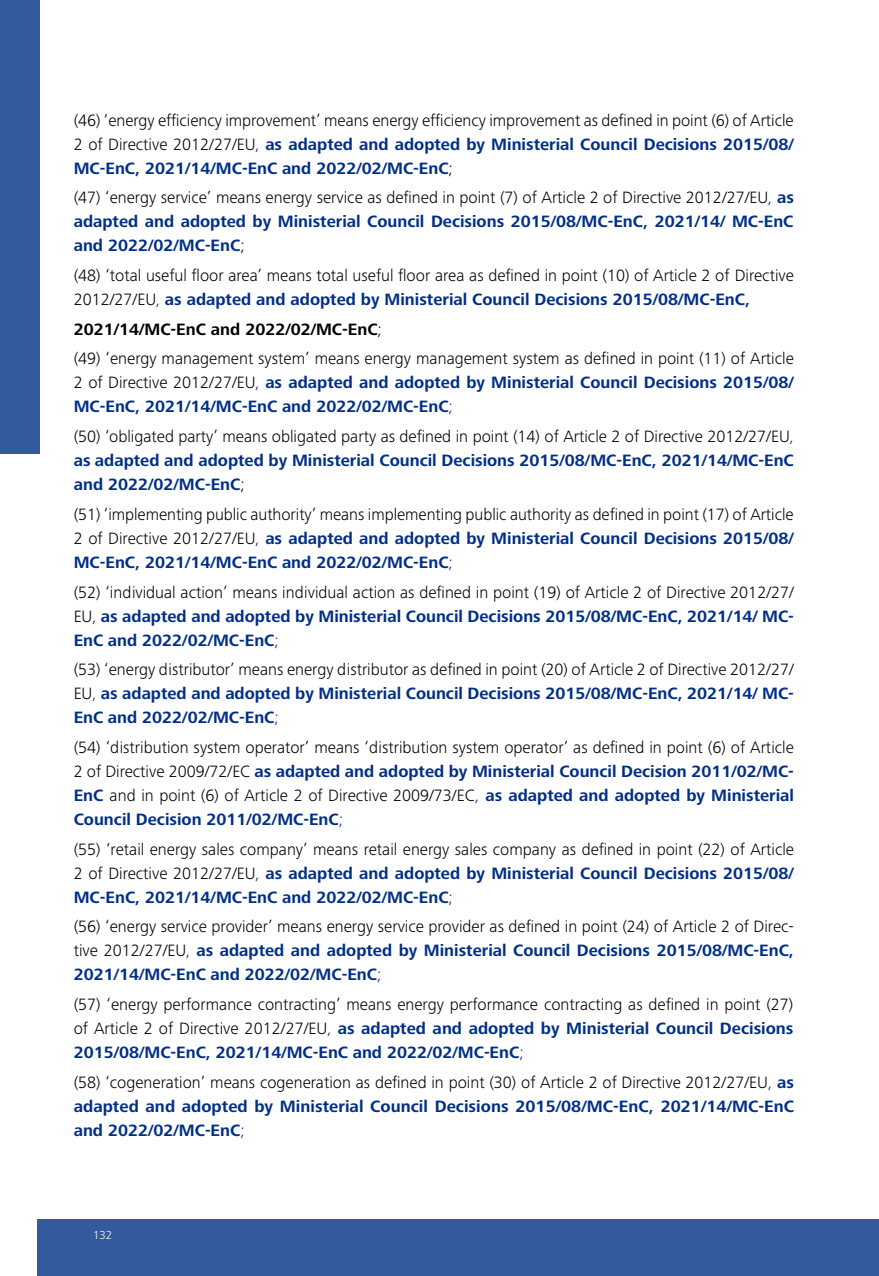
<style>
.page{position:relative;width:879px;height:1276px;background:#fff}
.page>*{position:absolute;margin:0;border:0;box-sizing:border-box;transform-origin:0 0}
.t1{font:300 17px/24px "Frutiger Next Pro";color:#000;text-align:justify}
.t2{font:700 17px/24px "Frutiger Next Pro";color:#002f87;text-align:justify}
.t3{font:300 12px "Frutiger Next Pro";color:#fff}
.s1{color:#002f87}
.s2{font-weight:700;color:#002f87}
.s3{font-weight:300;color:#000}
.s4{font-weight:300}
.s5{font-weight:700}
</style>
<div class="page">
<div style="left:38px;top:1219px;width:841px;height:57px;background:#33599f"></div>
<div style="left:0;top:0;width:40px;height:454px;background:#33599f"></div>
<p class="t1" style="left:74px;top:108px;width:722px">(46) ‘energy efficiency improvement’ means energy efficiency improvement as defined in point (6) of Article 2 of Directive 2012/27/EU<span class="s1">,</span> <span class="s2">as adapted and adopted by Ministerial Council Decisions 2015/08/ MC-EnC, 2021/14/MC-EnC and 2022/02/MC-EnC</span>;</p>
<p class="t2" style="left:74px;top:186px;width:722px"><span class="s3">(47) ‘energy service’ means energy service as defined in point (7) of Article 2 of Directive 2012/27/EU</span><span class="s4">,</span> as adapted and adopted by Ministerial Council Decisions 2015/08/MC-EnC, 2021/14/ MC-EnC and 2022/02/MC-EnC<span class="s3">;</span></p>
<p class="t1" style="left:74px;top:263px;width:722px">(48) ‘total useful floor area’ means total useful floor area as defined in point (10) of Article 2 of Directive<br>2012/27/EU<span class="s1">,</span> <span class="s2">as adapted and adopted by Ministerial Council Decisions 2015/08/MC-EnC,</span></p>
<p class="t1" style="left:74px;top:314px;width:721px;line-height:29.6px"><span class="s5">2021/14/MC-EnC and 2022/02/MC-EnC</span>;<br>(49) ‘energy management system’ means energy management system as defined in point (11) of Article</p>
<p class="t2" style="left:74px;top:371px;width:722px"><span class="s3">2 of Directive 2012/27/EU</span><span class="s4">,</span> as adapted and adopted by Ministerial Council Decisions 2015/08/<br>MC-EnC, 2021/14/MC-EnC and 2022/02/MC-EnC<span class="s4">;</span></p>
<p class="t2" style="left:74px;top:424px;width:722px"><span class="s3">(50) ‘obligated party’ means obligated party as defined in point (14) of Article 2 of Directive 2012/27/EU</span><span class="s4">, </span>as adapted and adopted by Ministerial Council Decisions 2015/08/MC-EnC, 2021/14/MC-EnC and 2022/02/MC-EnC<span class="s3">;</span></p>
<p class="t1" style="left:74px;top:502px;width:722px">(51) ‘implementing public authority’ means implementing public authority as defined in point (17) of Article 2 of Directive 2012/27/EU<span class="s1">,</span> <span class="s2">as adapted and adopted by Ministerial Council Decisions 2015/08/ MC-EnC, 2021/14/MC-EnC and 2022/02/MC-EnC</span><span class="s1">;</span></p>
<p class="t1" style="left:74px;top:580px;width:722px">(52) ‘individual action’ means individual action as defined in point (19) of Article 2 of Directive 2012/27/ EU<span class="s1">,</span> <span class="s2">as adapted and adopted by Ministerial Council Decisions 2015/08/MC-EnC, 2021/14/ MC-EnC and 2022/02/MC-EnC</span><span class="s1">;</span></p>
<p class="t1" style="left:74px;top:657px;width:722px">(53) ‘energy distributor’ means energy distributor as defined in point (20) of Article 2 of Directive 2012/27/ EU<span class="s1">,</span> <span class="s2">as adapted and adopted by Ministerial Council Decisions 2015/08/MC-EnC, 2021/14/ MC-EnC and 2022/02/MC-EnC</span><span class="s1">;</span></p>
<p class="t1" style="left:74px;top:735px;width:722px">(54) ‘distribution system operator’ means ‘distribution system operator’ as defined in point (6) of Article 2 of Directive 2009/72/EC <span class="s2">as adapted and adopted by Ministerial Council Decision 2011/02/MC-EnC</span> and in point (6) of Article 2 of Directive 2009/73/EC<span class="s1">,</span> <span class="s2">as adapted and adopted by Ministerial Council Decision 2011/02/MC-EnC</span><span class="s1">;</span></p>
<p class="t1" style="left:74px;top:837px;width:722px">(55) ‘retail energy sales company’ means retail energy sales company as defined in point (22) of Article 2 of Directive 2012/27/EU<span class="s1">,</span> <span class="s2">as adapted and adopted by Ministerial Council Decisions 2015/08/ MC-EnC, 2021/14/MC-EnC and 2022/02/MC-EnC</span><span class="s1">;</span></p>
<p class="t1" style="left:74px;top:914px;width:722px">(56) ‘energy service provider’ means energy service provider as defined in point (24) of Article 2 of Direc&shy;tive 2012/27/EU<span class="s1">,</span> <span class="s2">as adapted and adopted by Ministerial Council Decisions 2015/08/MC-EnC, 2021/14/MC-EnC and 2022/02/MC-EnC</span><span class="s1">;</span></p>
<p class="t1" style="left:74px;top:992px;width:721px">(57) ‘energy performance contracting’ means energy performance contracting as defined in point (27) of Article 2 of Directive 2012/27/EU<span class="s1">,</span> <span class="s2">as adapted and adopted by Ministerial Council Decisions 2015/08/MC-EnC, 2021/14/MC-EnC and 2022/02/MC-EnC</span><span class="s1">;</span></p>
<p class="t2" style="left:74px;top:1070px;width:722px"><span class="s3">(58) ‘cogeneration’ means cogeneration as defined in point (30) of Article 2 of Directive 2012/27/EU</span><span class="s4">,</span> as adapted and adopted by Ministerial Council Decisions 2015/08/MC-EnC, 2021/14/MC-EnC and 2022/02/MC-EnC<span class="s4">;</span></p>
<p class="t3" style="left:93px;top:1227px;width:21px">132</p>
</div>
